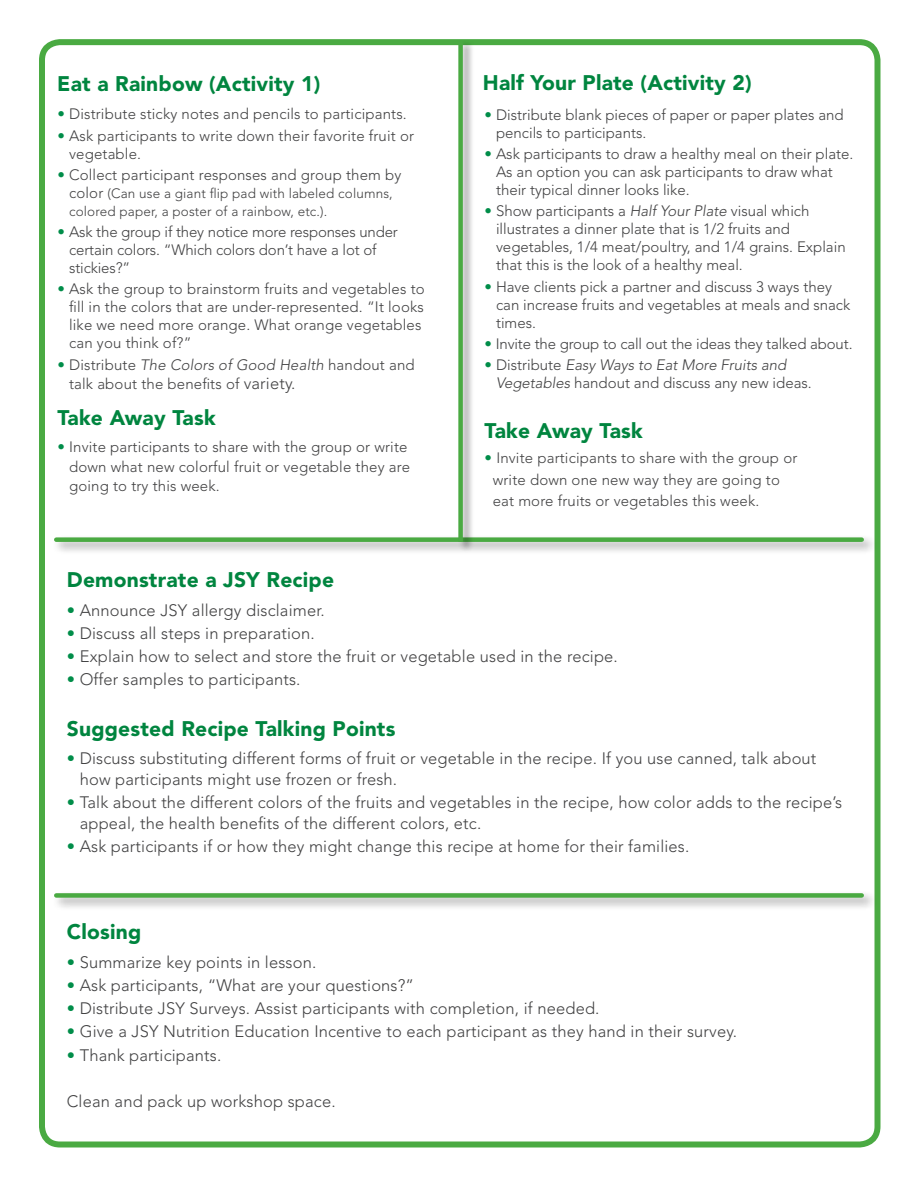
<style>
.page{position:relative;width:918px;height:1188px;background:#fff}
.page>*{position:absolute;margin:0;border:0;box-sizing:border-box;transform-origin:0 0}
.t1{font:900 21px "Avenir";letter-spacing:.01em;color:#00853f}
.t2{font:300 16.5px/21px "Avenir";letter-spacing:.01em;color:#414142}
.t3{font:300 15px/18px "Avenir";color:#414142}
.t4{font:300 13.5px/18px "Avenir";letter-spacing:.01em;color:#414142}
.s1{color:#008d49}
.s2{font-size:15px}
.s3{font-style:italic}
.s4{font-size:16.5px}
</style>
<div class="page">
<div style="left:39px;top:39px;width:841px;height:1109px;border:6px solid #4aaa42;border-radius:18px"></div>
<div style="left:51px;top:890px;width:833px;height:27px;background:#000;opacity:.4"></div>
<div style="left:56px;top:893px;width:806px;height:5px;background:#4aaa42"></div>
<div style="left:51px;top:535px;width:833px;height:27px;background:#000;opacity:.4"></div>
<div style="left:56px;top:537px;width:806px;height:5px;background:#4aaa42"></div>
<div style="left:458px;top:40px;width:21px;height:518px;background:#000;opacity:.4"></div>
<div style="left:458px;top:40px;width:5px;height:502px;background:#4aaa42"></div>
<h1 class="t1" style="left:57px;top:71px;width:265px">Eat a Rainbow (Activity 1)</h1>
<p class="t3" style="left:57px;top:105px;width:351px"><span class="s1">•</span> Distribute sticky notes and pencils to participants.</p>
<p class="t3" style="left:69px;top:126px;width:346px;text-indent:-12px"><span class="s1">•</span> Ask participants to write down their favorite fruit or vegetable.</p>
<p class="t3" style="left:57px;top:166px;width:346px"><span class="s1">•</span> Collect participant responses and group them by</p>
<p class="t4" style="left:69px;top:184px;width:325px"><span class="s2">color</span> (Can use a giant flip pad with labeled columns, colored paper, a poster of a rainbow, etc.).</p>
<p class="t3" style="left:69px;top:223px;width:330px;text-indent:-12px"><span class="s1">•</span> Ask the group if they notice more responses under certain colors. “Which colors don’t have a lot of stickies?”</p>
<p class="t3" style="left:69px;top:280px;width:357px;text-indent:-12px"><span class="s1">•</span> Ask the group to brainstorm fruits and vegetables to fill in the colors that are under-represented. “It looks like we need more orange. What orange vegetables can you think of?”</p>
<p class="t3" style="left:69px;top:355px;width:347px;line-height:19.5px;text-indent:-12px"><span class="s1">•</span> Distribute <span class="s3">The Colors of Good Health</span> handout and talk about the benefits of <span class="s4">variety.</span></p>
<h1 class="t1" style="left:57px;top:405px;width:160px">Take Away Task</h1>
<p class="t3" style="left:69px;top:437px;width:342px;line-height:19.5px;text-indent:-12px"><span class="s1">•</span> Invite participants to share with the group or write down what new colorful fruit or vegetable they are going to try this week.</p>
<h1 class="t1" style="left:483px;top:70px;width:270px">Half Your Plate (Activity 2)</h1>
<p class="t3" style="left:496px;top:106px;width:349px;text-indent:-11px"><span class="s1">•</span> Distribute blank pieces of paper or paper plates and pencils to participants.</p>
<p class="t3" style="left:496px;top:145px;width:359px;text-indent:-11px"><span class="s1">•</span> Ask participants to draw a healthy meal on their plate.<br>As an option you can ask participants to draw what their typical dinner looks like.</p>
<p class="t3" style="left:496px;top:202px;width:351px;text-indent:-11px"><span class="s1">•</span> Show participants a <span class="s3">Half Your Plate</span> visual which illustrates a dinner plate that is 1/2 fruits and vegetables, 1/4 meat/poultry, and 1/4 grains. Explain that this is the look of a healthy meal.</p>
<p class="t3" style="left:496px;top:278px;width:356px;text-indent:-11px"><span class="s1">•</span> Have clients pick a partner and discuss 3 ways they can increase fruits and vegetables at meals and snack times.</p>
<p class="t3" style="left:485px;top:335px;width:369px"><span class="s1">•</span> Invite the group to call out the ideas they talked about.</p>
<p class="t3" style="left:496px;top:356px;width:317px;text-indent:-11px"><span class="s1">•</span> Distribute <span class="s3">Easy Ways to Eat More Fruits and<br>Vegetables</span> handout and discuss any new ideas.</p>
<h1 class="t1" style="left:485px;top:418px;width:160px">Take Away Task</h1>
<p class="t3" style="left:493px;top:448px;width:306px;line-height:21.3px;text-indent:-8px"><span class="s1">•</span> Invite participants to share with the group or write down one new way they are going to eat more fruits or vegetables this week.</p>
<h1 class="t1" style="left:67px;top:567px;width:269px">Demonstrate a JSY Recipe</h1>
<p class="t2" style="left:67px;top:599px;width:259px"><span class="s1">•</span> Announce JSY allergy disclaimer.</p>
<p class="t2" style="left:67px;top:623px;width:249px"><span class="s1">•</span> Discuss all steps in preparation.</p>
<p class="t2" style="left:67px;top:646px;width:553px"><span class="s1">•</span> Explain how to select and store the fruit or vegetable used in the recipe.</p>
<p class="t2" style="left:67px;top:669px;width:235px"><span class="s1">•</span> Offer samples to participants.</p>
<h1 class="t1" style="left:67px;top:716px;width:330px">Suggested Recipe Talking Points</h1>
<p class="t2" style="left:80px;top:748px;width:738px;text-indent:-13px"><span class="s1">•</span> Discuss substituting different forms of fruit or vegetable in the recipe. If you use canned, talk about how participants might use frozen or fresh.</p>
<p class="t2" style="left:80px;top:792px;width:764px;text-indent:-13px"><span class="s1">•</span> Talk about the different colors of the fruits and vegetables in the recipe, how color adds to the recipe’s appeal, the health benefits of the different colors, etc.</p>
<p class="t2" style="left:67px;top:836px;width:624px"><span class="s1">•</span> Ask participants if or how they might change this recipe at home for their families.</p>
<h1 class="t1" style="left:67px;top:919px;width:76px">Closing</h1>
<p class="t2" style="left:67px;top:952px;width:251px"><span class="s1">•</span> Summarize key points in lesson.</p>
<p class="t2" style="left:67px;top:975px;width:349px"><span class="s1">•</span> Ask participants, “What are your questions?”</p>
<p class="t2" style="left:67px;top:998px;width:534px"><span class="s1">•</span> Distribute JSY Surveys. Assist participants with completion, if needed.</p>
<p class="t2" style="left:67px;top:1021px;width:672px"><span class="s1">•</span> Give a JSY Nutrition Education Incentive to each participant as they hand in their survey.</p>
<p class="t2" style="left:67px;top:1044px;width:156px"><span class="s1">•</span> Thank participants.</p>
<p class="t2" style="left:67px;top:1091px;width:270px">Clean and pack up workshop space.</p>
</div>
